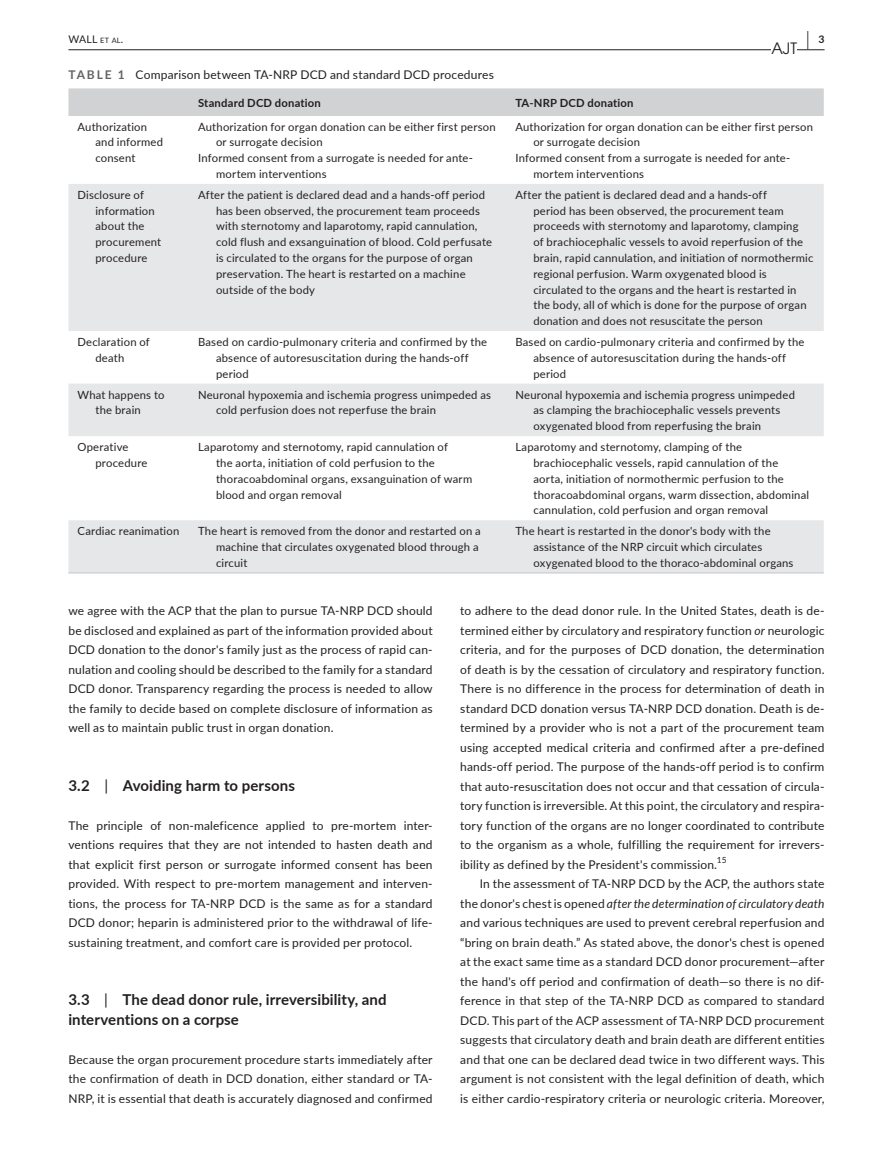
<style>
.page{position:relative;width:893px;height:1174px;background:#fff}
.page>*{position:absolute;margin:0;border:0;box-sizing:border-box;transform-origin:0 0}
.t1{font:700 19.5px "Lato";color:#231f20;scale:.43 1}
.t2{font:15.6px "Avant Garde";color:#231f20}
.t3{font:700 15px/19.5px "Lato";letter-spacing:.005em;color:#231f20}
.t4{font:12px/19.5px "Lato";letter-spacing:.015em;color:#231f20;text-align:justify}
.t5{font:11.25px/15.8px "Lato";letter-spacing:.02em;color:#231f20}
.t6{font:700 11.25px "Lato";letter-spacing:.02em;color:#231f20}
.t7{font:10.5px "Lato";color:#231f20}
.t8{font:8.4px "Lato";color:#231f20}
.s1{font-size:7.35px}
.s2{font-weight:700;color:#636366}
.s3{font-weight:400}
.s4{font-style:italic}
</style>
<div class="page">
<hr style="left:68px;top:49px;width:756px;height:1px;background:#231f20">
<div style="left:771px;top:41px;width:26px;height:17px;background:#fff"></div>
<div style="left:68px;top:88px;width:756px;height:28px;background:#d1d2d4"></div>
<svg style="left:68px;top:184px;width:756px;height:388px;fill:#e6e7e9"></svg>
<hr style="left:68px;top:572px;width:121px;height:1px;background:#d1d2d4">
<hr style="left:189px;top:572px;width:317px;height:1px;background:#d1d2d4">
<hr style="left:506px;top:572px;width:318px;height:1px;background:#d1d2d4">
<p class="t7" style="left:68px;top:31px;width:57px">WALL <span class="s1">et al</span>.</p>
<h2 class="t2" style="left:771px;top:39px;width:27px">AJT</h2>
<h1 class="t1" style="left:807px;top:25px;width:43px">| <sup>3</sup></h1>
<p class="t4" style="left:68px;top:64px;width:427px"><span class="s2">TABLE 1</span> Comparison between TA-NRP DCD and standard DCD procedures</p>
<p class="t6" style="left:198px;top:94px;width:124px">Standard DCD donation</p>
<p class="t6" style="left:515px;top:94px;width:120px">TA-NRP DCD donation</p>
<p class="t5" style="left:95px;top:118px;width:69px;text-indent:-18px">Authorization and informed consent</p>
<p class="t5" style="left:198px;top:118px;width:299px">Authorization for organ donation can be either first person</p>
<p class="t5" style="left:515px;top:118px;width:299px">Authorization for organ donation can be either first person</p>
<p class="t5" style="left:533px;top:134px;width:108px">or surrogate decision</p>
<p class="t5" style="left:515px;top:150px;width:276px">Informed consent from a surrogate is needed for ante-</p>
<p class="t5" style="left:533px;top:165px;width:112px">mortem interventions</p>
<p class="t5" style="left:216px;top:134px;width:108px">or surrogate decision</p>
<p class="t5" style="left:198px;top:150px;width:276px">Informed consent from a surrogate is needed for ante-</p>
<p class="t5" style="left:216px;top:165px;width:112px">mortem interventions</p>
<p class="t5" style="left:95px;top:186px;width:67px;text-indent:-18px">Disclosure of information about the procurement procedure</p>
<p class="t5" style="left:216px;top:186px;width:278px;text-indent:-18px">After the patient is declared dead and a hands-off period has been observed, the procurement team proceeds with sternotomy and laparotomy, rapid cannulation, cold flush and exsanguination of blood. Cold perfusate is circulated to the organs for the purpose of organ preservation. The heart is restarted on a machine outside of the body</p>
<p class="t5" style="left:533px;top:186px;width:281px;text-indent:-18px">After the patient is declared dead and a hands-off<br>period has been observed, the procurement team proceeds with sternotomy and laparotomy, clamping<br>of brachiocephalic vessels to avoid reperfusion of the brain, rapid cannulation, and initiation of normothermic regional perfusion. Warm oxygenated blood is circulated to the organs and the heart is restarted in the body, all of which is done for the purpose of organ donation and does not resuscitate the person</p>
<p class="t5" style="left:95px;top:334px;width:56px;text-indent:-18px">Declaration of death</p>
<p class="t5" style="left:216px;top:334px;width:273px;text-indent:-18px">Based on cardio-pulmonary criteria and confirmed by the absence of autoresuscitation during the hands-off period</p>
<p class="t5" style="left:533px;top:334px;width:273px;text-indent:-18px">Based on cardio-pulmonary criteria and confirmed by the absence of autoresuscitation during the hands-off period</p>
<p class="t5" style="left:77px;top:386px;width:89px;text-align:center">What happens to the brain</p>
<p class="t5" style="left:216px;top:386px;width:277px;text-indent:-18px">Neuronal hypoxemia and ischemia progress unimpeded as cold perfusion does not reperfuse the brain</p>
<p class="t5" style="left:533px;top:386px;width:263px;text-indent:-18px">Neuronal hypoxemia and ischemia progress unimpeded as clamping the brachiocephalic vessels prevents oxygenated blood from reperfusing the brain</p>
<p class="t5" style="left:95px;top:439px;width:54px;text-indent:-18px">Operative procedure</p>
<p class="t5" style="left:216px;top:439px;width:258px;text-indent:-18px">Laparotomy and sternotomy, rapid cannulation of<br>the aorta, initiation of cold perfusion to the thoracoabdominal organs, exsanguination of warm blood and organ removal</p>
<p class="t5" style="left:533px;top:439px;width:277px;text-indent:-18px">Laparotomy and sternotomy, clamping of the brachiocephalic vessels, rapid cannulation of the aorta, initiation of normothermic perfusion to the thoracoabdominal organs, warm dissection, abdominal cannulation, cold perfusion and organ removal</p>
<p class="t5" style="left:77px;top:523px;width:103px">Cardiac reanimation</p>
<p class="t5" style="left:216px;top:523px;width:266px;text-indent:-18px">The heart is removed from the donor and restarted on a machine that circulates oxygenated blood through a circuit</p>
<p class="t5" style="left:533px;top:523px;width:262px;text-indent:-18px">The heart is restarted in the donor's body with the assistance of the NRP circuit which circulates oxygenated blood to the thoraco-abdominal organs</p>
<p class="t4" style="left:68px;top:600px;width:366px">we agree with the ACP that the plan to pursue TA-NRP DCD should be disclosed and explained as part of the information provided about DCD donation to the donor's family just as the process of rapid can&shy;nulation and cooling should be described to the family for a standard DCD donor. Transparency regarding the process is needed to allow the family to decide based on complete disclosure of information as well as to maintain public trust in organ donation.</p>
<p class="t3" style="left:68px;top:775px;width:228px">3.2 <span class="s3">|</span> Avoiding harm to persons</p>
<p class="t4" style="left:68px;top:815px;width:366px">The principle of non-maleficence applied to pre-mortem inter&shy;ventions requires that they are not intended to hasten death and that explicit first person or surrogate informed consent has been provided. With respect to pre-mortem management and interven&shy;tions, the process for TA-NRP DCD is the same as for a standard DCD donor; heparin is administered prior to the withdrawal of life&shy;sustaining treatment, and comfort care is provided per protocol.</p>
<p class="t3" style="left:68px;top:989px;width:320px">3.3 <span class="s3">|</span> The dead donor rule, irreversibility, and interventions on a corpse</p>
<p class="t4" style="left:68px;top:1049px;width:366px">Because the organ procurement procedure starts immediately after the confirmation of death in DCD donation, either standard or TA-NRP, it is essential that death is accurately diagnosed and confirmed</p>
<p class="t4" style="left:460px;top:600px;width:366px">to adhere to the dead donor rule. In the United States, death is de&shy;termined either by circulatory and respiratory function <span class="s4">or</span> neurologic criteria, and for the purposes of DCD donation, the determination of death is by the cessation of circulatory and respiratory function.<br>There is no difference in the process for determination of death in standard DCD donation versus TA-NRP DCD donation. Death is de&shy;termined by a provider who is not a part of the procurement team using accepted medical criteria and confirmed after a pre-defined hands-off period. The purpose of the hands-off period is to confirm that auto-resuscitation does not occur and that cessation of circula&shy;tory function is irreversible. At this point, the circulatory and respira&shy;tory function of the organs are no longer coordinated to contribute to the organism as a whole, fulfilling the requirement for irrevers&shy;ibility as defined by the President's commission.</p>
<p class="t8" style="left:717px;top:854px;width:11px">15</p>
<p class="t4" style="left:460px;top:873px;width:366px;text-indent:20px">In the assessment of TA-NRP DCD by the ACP, the authors state the donor's chest is opened <span class="s4">after the determination of circulatory death </span>and various techniques are used to prevent cerebral reperfusion and “bring on brain death.” As stated above, the donor's chest is opened at the exact same time as a standard DCD donor procurement—after the hand's off period and confirmation of death—so there is no dif&shy;ference in that step of the TA-NRP DCD as compared to standard DCD. This part of the ACP assessment of TA-NRP DCD procurement suggests that circulatory death and brain death are different entities and that one can be declared dead twice in two different ways. This argument is not consistent with the legal definition of death, which is either cardio-respiratory criteria or neurologic criteria. Moreover,</p>
</div>
